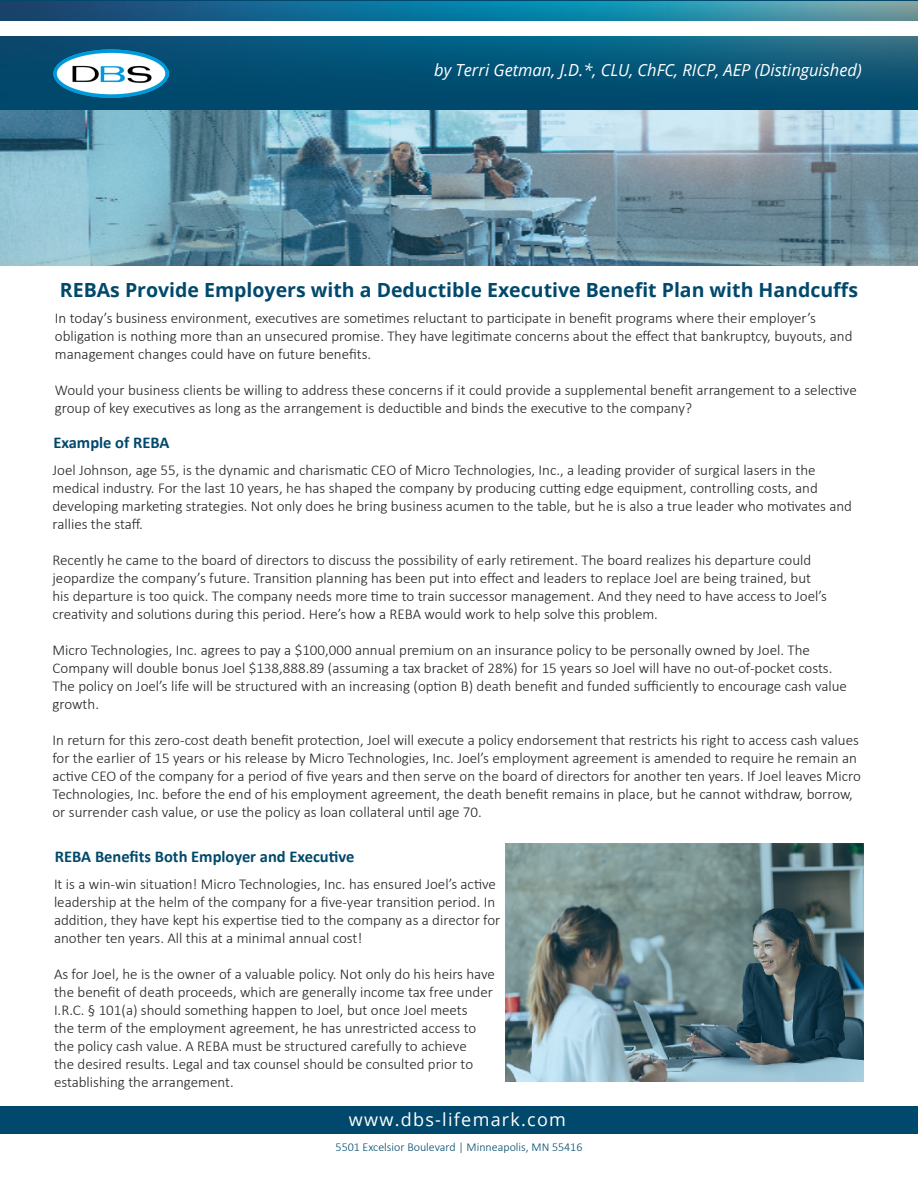
<style>
.page{position:relative;width:918px;height:1188px;background:#fff}
.page>*{position:absolute;margin:0;border:0;box-sizing:border-box;transform-origin:0 0}
.t1{font:700 19.5px "Open Sans";color:#00496c}
.t2{font:18px "Open Sans";letter-spacing:.07em;color:#fff}
.t3{font:italic 16.65px "Open Sans";color:#fff}
.t4{font:700 16.5px "Calibri";color:#00496c}
.t5{font:300 15px/18px "Calibri";color:#231f20}
.t6{font:300 12px "Calibri";color:#00496c}
</style>
<div class="page">
<img style="left:0;top:2px;width:918px;height:264px">
<div style="left:0;top:21px;width:918px;height:15px;background:#fff"></div>
<div style="left:0;top:1106px;width:918px;height:28px;background:#00496c"></div>
<img style="left:53px;top:49px;width:115px;height:49px">
<img style="left:505px;top:843px;width:359px;height:238px">
<p class="t3" style="left:434px;top:59px;width:429px">by Terri Getman, J.D.*, CLU, ChFC, RICP, AEP (Distinguished)</p>
<p class="t1" style="left:60px;top:276px;width:800px">REBAs Provide Employers with a Deductible Executive Benefit Plan with Handcuffs</p>
<p class="t5" style="left:55px;top:309px;width:799px">In today’s business environment, executives are sometimes reluctant to participate in benefit programs where their employer’s obligation is nothing more than an unsecured promise. They have legitimate concerns about the effect that bankruptcy, buyouts, and management changes could have on future benefits.</p>
<p class="t5" style="left:55px;top:381px;width:803px">Would your business clients be willing to address these concerns if it could provide a supplemental benefit arrangement to a selective group of key executives as long as the arrangement is deductible and binds the executive to the company?</p>
<p class="t4" style="left:53px;top:431px;width:118px">Example of REBA</p>
<p class="t5" style="left:52px;top:460px;width:801px">Joel Johnson, age 55, is the dynamic and charismatic CEO of Micro Technologies, Inc., a leading provider of surgical lasers in the medical industry. For the last 10 years, he has shaped the company by producing cutting edge equipment, controlling costs, and developing marketing strategies. Not only does he bring business acumen to the table, but he is also a true leader who motivates and rallies the staff.</p>
<p class="t5" style="left:52px;top:550px;width:776px">Recently he came to the board of directors to discuss the possibility of early retirement. The board realizes his departure could jeopardize the company’s future. Transition planning has been put into effect and leaders to replace Joel are being trained, but his departure is too quick. The company needs more time to train successor management. And they need to have access to Joel’s creativity and solutions during this period. Here’s how a REBA would work to help solve this problem.</p>
<p class="t5" style="left:52px;top:640px;width:796px">Micro Technologies, Inc. agrees to pay a $100,000 annual premium on an insurance policy to be personally owned by Joel. The Company will double bonus Joel $138,888.89 (assuming a tax bracket of 28%) for 15 years so Joel will have no out-of-pocket costs.<br>The policy on Joel’s life will be structured with an increasing (option B) death benefit and funded sufficiently to encourage cash value growth.</p>
<p class="t5" style="left:52px;top:730px;width:810px">In return for this zero-cost death benefit protection, Joel will execute a policy endorsement that restricts his right to access cash values for the earlier of 15 years or his release by Micro Technologies, Inc. Joel’s employment agreement is amended to require he remain an active CEO of the company for a period of five years and then serve on the board of directors for another ten years. If Joel leaves Micro Technologies, Inc. before the end of his employment agreement, the death benefit remains in place, but he cannot withdraw, borrow, or surrender cash value, or use the policy as loan collateral until age 70.</p>
<p class="t4" style="left:55px;top:845px;width:301px">REBA Benefits Both Employer and Executive</p>
<p class="t5" style="left:54px;top:875px;width:448px">It is a win-win situation! Micro Technologies, Inc. has ensured Joel’s active leadership at the helm of the company for a five-year transition period. In addition, they have kept his expertise tied to the company as a director for another ten years. All this at a minimal annual cost!</p>
<p class="t5" style="left:54px;top:965px;width:442px">As for Joel, he is the owner of a valuable policy. Not only do his heirs have the benefit of death proceeds, which are generally income tax free under I.R.C. § 101(a) should something happen to Joel, but once Joel meets<br>the term of the employment agreement, he has unrestricted access to the policy cash value. A REBA must be structured carefully to achieve<br>the desired results. Legal and tax counsel should be consulted prior to establishing the arrangement.</p>
<p class="t2" style="left:349px;top:1107px;width:219px">www.dbs-lifemark.com</p>
<p class="t6" style="left:336px;top:1139px;width:248px">5501 Excelsior Boulevard | Minneapolis, MN 55416</p>
</div>
